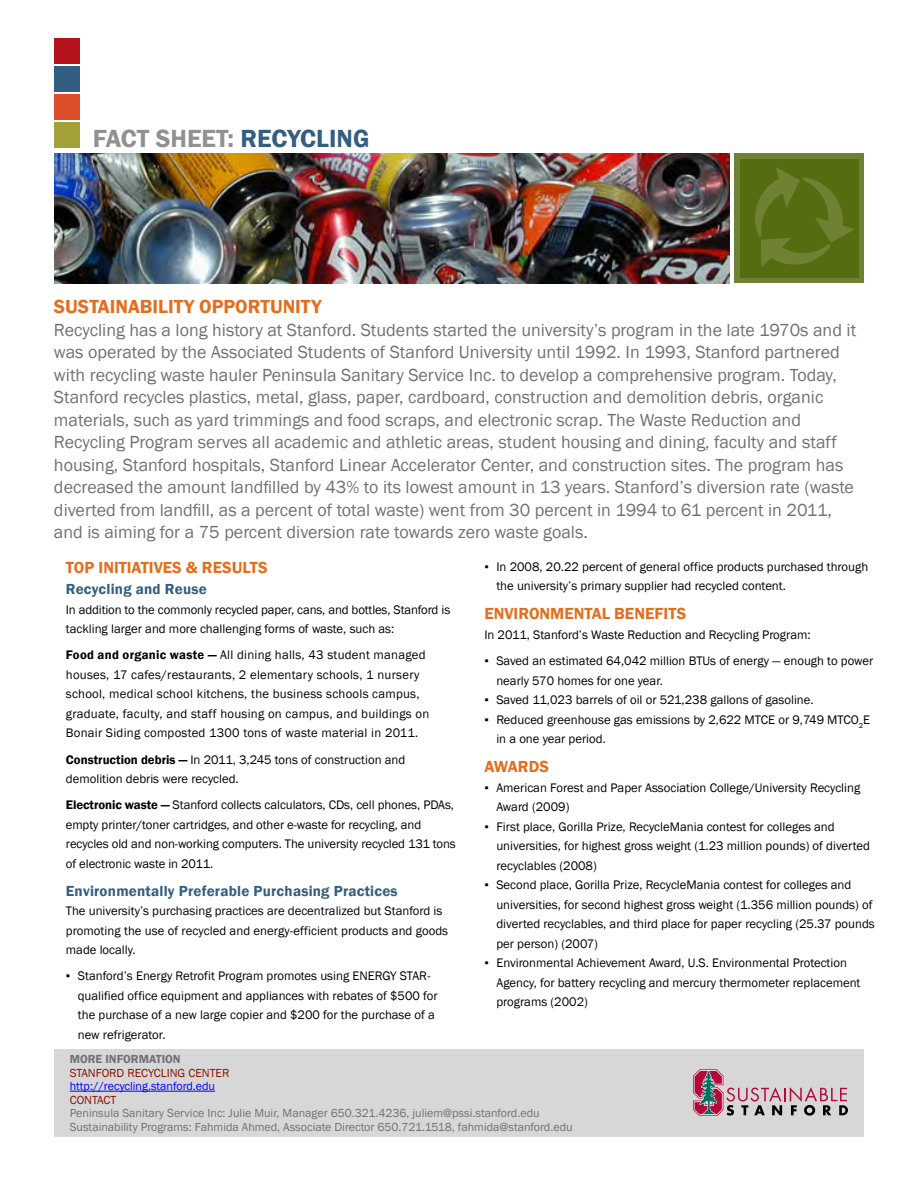
<style>
.page{position:relative;width:918px;height:1188px;background:#fff}
.page>*{position:absolute;margin:0;border:0;box-sizing:border-box;transform-origin:0 0}
.t1{font:600 25.5px "Franklin Gothic";color:#919195}
.t2{font:600 19.5px "Franklin Gothic";color:#e36f1e}
.t3{font:18px/22.5px "Franklin Gothic";color:#717073}
.t4{font:600 16.5px "Franklin Gothic";color:#e36f1e}
.t5{font:600 15px "Franklin Gothic";color:#335e81}
.t6{font:12.75px/19.5px "Franklin Gothic";color:#000}
.t7{font:12.75px/19.5px "Franklin Gothic";letter-spacing:.02em;color:#000}
.t8{font:12px/13.5px "Franklin Gothic";color:#717073}
.t9{font:12px "Franklin Gothic";color:#8b0f04}
.t10{font:12px "Franklin Gothic";color:#00f}
.t11{font:600 12px "Franklin Gothic";color:#717073}
.s1{color:#335e81}
.s2{font-weight:600}
</style>
<div class="page">
<img style="left:54px;top:154px;width:676px;height:129px">
<div style="left:735px;top:154px;width:129px;height:129px;background:#6f8132"></div>
<div style="left:740px;top:159px;width:118px;height:118px;background:#566c11"></div>
<svg style="left:755px;top:167px;width:100px;height:100px"></svg>
<div style="left:54px;top:95px;width:26px;height:25px;background:#dc4e28"></div>
<div style="left:54px;top:39px;width:26px;height:25px;background:#b5121b"></div>
<div style="left:54px;top:67px;width:26px;height:25px;background:#335e81"></div>
<div style="left:54px;top:123px;width:26px;height:25px;background:#a3a238"></div>
<div style="left:54px;top:1049px;width:810px;height:88px;background:#d7d7d7"></div>
<svg style="left:693px;top:1069px;width:155px;height:47px"></svg>
<hr style="left:70px;top:1091px;width:145px;height:1px;background:#00f">
<h1 class="t1" style="left:93px;top:123px;width:278px">fact sheet: <span class="s1">recycling</span></h1>
<h2 class="t2" style="left:54px;top:295px;width:269px">Sustainability Opportunity</h2>
<p class="t3" style="left:54px;top:319px;width:804px">Recycling has a long history at Stanford. Students started the university’s program in the late 1970s and it was operated by the Associated Students of Stanford University until 1992. I n 1993, Stanford partnered with recycling waste hauler Peninsula Sanitary Service I nc. to develop a comprehensive program. Today, Stanford recycles plastics, metal, glass, paper, cardboard, construction and demolition debris, organic materials, such as yard trimmings and food scraps, and electronic scrap. The Waste Reduction and Recycling Program serves all academic and athletic areas, student housing and dining, faculty and staff housing, Stanford hospitals, Stanford Linear Accelerator Center, and construction sites. The program has decreased the amount landfilled by 43% to its lowest amount in 13 years. Stanford’s diversion rate (waste diverted from landfill, as a percent of total waste) went from 30 percent in 1994 to 61 percent in 2011, and is aiming for a 75 percent diversion rate towards zero waste goals.</p>
<p class="t4" style="left:66px;top:557px;width:203px">To p Initiatives &amp; Results</p>
<p class="t5" style="left:66px;top:580px;width:142px">Recycling and Reuse</p>
<p class="t6" style="left:66px;top:600px;width:386px">I n addition to the commonly recycled paper, cans, and bottles, Stanford is tackling larger and more challenging forms of waste, such as:</p>
<p class="t7" style="left:66px;top:646px;width:365px"><span class="s2">Food and organic waste —</span> All dining halls, 43 student managed houses, 17 cafes/restaurants, 2 elementary schools, 1 nursery school, medical school kitchens, the business schools campus, graduate, faculty, and staff housing on campus, and buildings on Bonair Siding composted 1300 tons of waste material in 2011.</p>
<p class="t6" style="left:66px;top:750px;width:341px"><span class="s2">Construction debris —</span> I n 2011, 3,245 tons of construction and demolition debris were recycled.</p>
<p class="t6" style="left:66px;top:796px;width:392px"><span class="s2">Electronic waste —</span> Stanford collects calculators, CDs, cell phones, PDAs, empty printer/toner cartridges, and other e-waste for recycling, and recycles old and non-working computers. The university recycled 131 tons of electronic waste in 2011.</p>
<p class="t5" style="left:66px;top:881px;width:333px">Environmentally Preferable Purchasing Practices</p>
<p class="t6" style="left:66px;top:901px;width:384px">The university’s purchasing practices are decentralized but Stanford is promoting the use of recycled and energy-efficient products and goods made locally.</p>
<p class="t6" style="left:66px;top:967px;width:295px">▪ Stanford’s Energy Retrofit Program promotes using ENERGY</p>
<p class="t6" style="left:78px;top:967px;width:361px;text-indent:322px">STAR - qualified office equipment and appliances with rebates of $500 for the purchase of a new large copier and $200 for the purchase of a new refrigerator.</p>
<p class="t6" style="left:496px;top:557px;width:373px;text-indent:-12px">▪ I n 2008, 20.22 percent of general office products purchased through the university’s primary supplier had recycled content.</p>
<p class="t4" style="left:484px;top:604px;width:203px">Environmental Benefits</p>
<p class="t6" style="left:484px;top:625px;width:328px">I n 2011, Stanford’s Waste Reduction and Recycling Program:</p>
<p class="t6" style="left:496px;top:651px;width:378px;text-indent:-12px">▪ Saved an estimated 64,042 million BTUs of energy — enough to power nearly 570 homes for one year.</p>
<p class="t6" style="left:484px;top:690px;width:331px">▪ Saved 11,023 barrels of oil or 521,238 gallons of gasoline.</p>
<p class="t6" style="left:484px;top:710px;width:279px">▪ Reduced greenhouse gas emissions by 2,622 MTCE</p>
<p class="t6" style="left:778px;top:710px;width:92px">or 9,749 MTCO<sub>2</sub>E</p>
<p class="t6" style="left:496px;top:729px;width:111px">in a one year period.</p>
<p class="t4" style="left:484px;top:757px;width:66px">Awards</p>
<p class="t6" style="left:496px;top:778px;width:366px;text-indent:-12px">▪ American Forest and Paper Association College/University Recycling<br>Award (2009)</p>
<p class="t6" style="left:496px;top:817px;width:375px;text-indent:-12px">▪ First place, Gorilla Prize, RecycleMania contest for colleges and universities, for highest gross weight (1.23 million pounds) of diverted recyclables (2008)</p>
<p class="t6" style="left:496px;top:876px;width:380px;text-indent:-12px">▪ Second place, Gorilla Prize, RecycleMania contest for colleges and universities, for second highest gross weight (1.356 million pounds) of diverted recyclables, and third place for paper recycling (25.37 pounds per person) (2007)</p>
<p class="t6" style="left:496px;top:954px;width:366px;text-indent:-12px">▪ Environmental Achievement Award, U.S. Environmental Protection<br>Agency, for battery recycling and mercury thermometer replacement programs (2002)</p>
<p class="t11" style="left:70px;top:1052px;width:111px">MORE INFORMATION</p>
<p class="t9" style="left:70px;top:1065px;width:161px">Stanford Recycling Center</p>
<p class="t10" style="left:70px;top:1079px;width:147px">http://recycling.stanford.edu</p>
<p class="t9" style="left:70px;top:1092px;width:48px">Contact</p>
<p class="t8" style="left:70px;top:1107px;width:504px">Peninsula Sanitary Service I nc: Julie Muir, Manager 650.321.4236, juliem@pssi.stanford.edu<br>Sustainability Programs: Fahmida Ahmed, Associate Director 650.721.1518, fahmida@stanford.edu</p>
</div>
